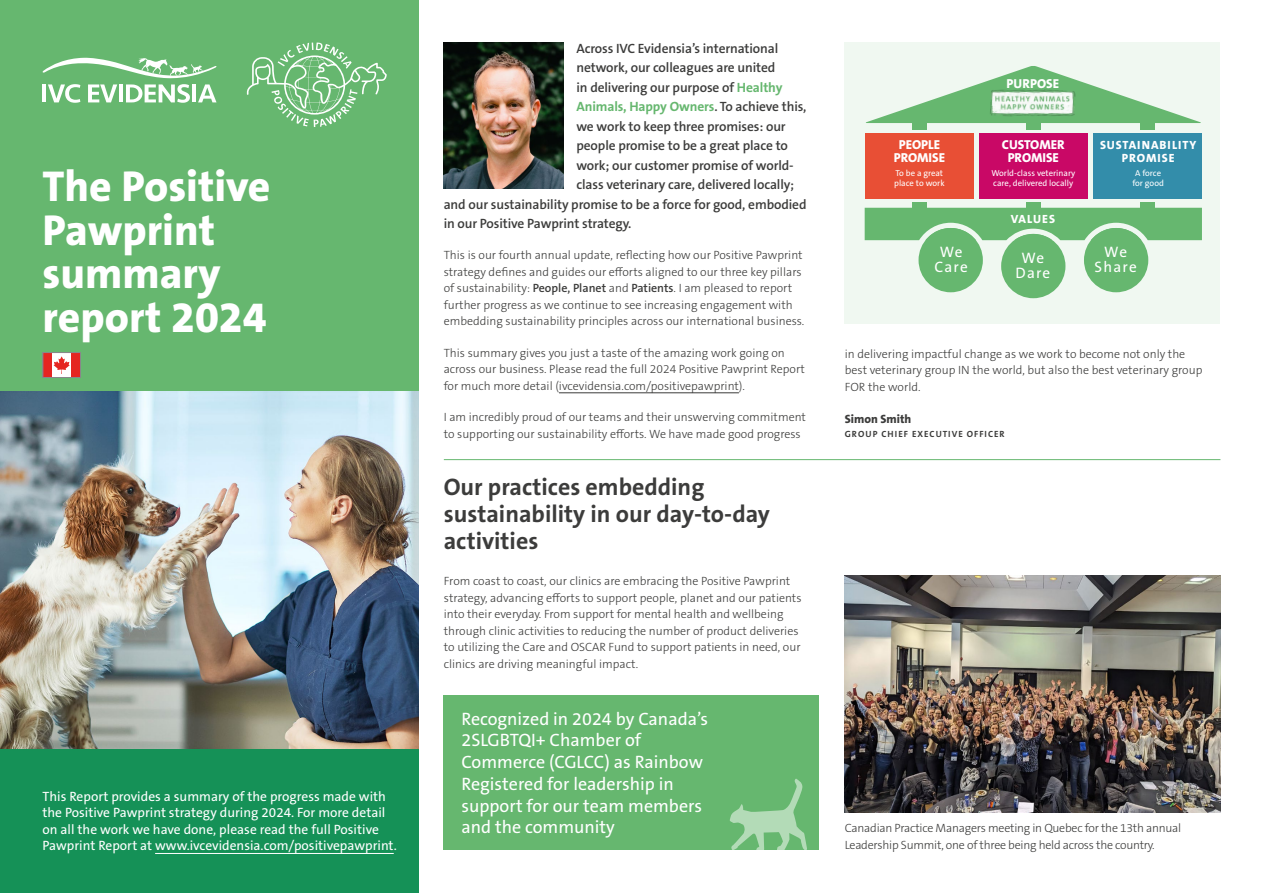
<style>
.page{position:relative;width:1263px;height:893px;background:#fff}
.page>*{position:absolute;margin:0;border:0;box-sizing:border-box;transform-origin:0 0}
.t1{font:800 43.5px/43.5px "The Sans B W8";color:#fff}
.H2_Overview{font:700 24px/27px "The Sans B W7";color:#3c3c3b}
.pull_out_box{font:18px/21.8px "The Sans B W5 Plain";color:#fff}
.Body_Copy{font:15.15px/14.7px "The Sans B W5 Plain";letter-spacing:.065em;color:#fff;text-align:center}
.Body_Copy-2{font:600 13.5px "The Sans B W6";letter-spacing:-.01em;color:#3c3c3b}
.Body_Copy-3{font:13.5px/16.5px "The Sans B W5 Plain";color:#fff}
.Body_Copy-4{font:700 13.5px "The Sans B W7";letter-spacing:-.01em;color:#66b76f}
.Body_Copy-5{font:800 13.05px/13px "The Sans B W8";color:#fff;text-align:center}
.Body_Copy-6{font:300 12px/16.5px "The Sans B W3";color:#3c3c3b}
.Body_Copy-7{font:300 12px/16.5px "The Sans B W3";letter-spacing:-.02em;color:#3c3c3b}
.Body_Copy-8{font:800 12px/13px "The Sans B W8";letter-spacing:.08em;color:#fff;text-align:center}
.Quote_name{font:800 12px "The Sans B W8";color:#3c3c3b}
.Quote_job_title{font:700 9px "The Sans B W7";letter-spacing:.115em;color:#3c3c3b}
.Body_Copy-9{font:8.7px/9.8px "The Sans B W5 Plain";color:#fff}
.s1{font-family:"The Sans B W7";font-weight:700;color:#66b76f}
.s2{font-family:"The Sans B W6";font-weight:600;color:#3c3c3b}
.s3{font-family:"The Sans B W6";font-weight:600}
</style>
<div class="page">
<div style="left:0;top:0;width:418px;height:893px;background:#66b76f"></div>
<div style="left:0;top:748px;width:418px;height:145px;background:#159157"></div>
<hr style="left:43px;top:84px;width:3px;height:18px;background:#fff">
<svg style="left:48px;top:84px;width:32px;height:19px"></svg>
<svg style="left:88px;top:84px;width:29px;height:18px"></svg>
<hr style="left:119px;top:84px;width:4px;height:18px;background:#fff">
<svg style="left:126px;top:84px;width:64px;height:19px"></svg>
<hr style="left:192px;top:84px;width:4px;height:18px;background:#fff">
<svg style="left:198px;top:84px;width:18px;height:18px"></svg>
<svg style="left:42px;top:58px;width:175px;height:20px"></svg>
<hr style="left:155px;top:853px;width:239px;height:1px;background:#fff">
<svg style="left:247px;top:43px;width:140px;height:84px"></svg>
<hr style="left:559px;top:393px;width:180px;height:1px;background:#3c3c3b">
<hr style="left:444px;top:459px;width:776px;height:1px;background:#66b76f">
<div style="left:844px;top:43px;width:376px;height:281px;background:#f0f8f1"></div>
<svg style="left:865px;top:208px;width:337px;height:32px;background:#73bd7b"></svg>
<div style="left:979px;top:133px;width:108px;height:66px;background:#c90866"></div>
<div style="left:865px;top:133px;width:108px;height:66px;background:#e84f35"></div>
<div style="left:1094px;top:133px;width:108px;height:66px;background:#338daa"></div>
<svg style="left:866px;top:66px;width:335px;height:57px"></svg>
<div style="left:1001px;top:234px;width:64px;height:64px;background:#66b76f;border-radius:50%"></div>
<div style="left:918px;top:228px;width:65px;height:64px;background:#66b76f;border-radius:50%"></div>
<div style="left:911px;top:202px;width:15px;height:7px;background:#66b76f"></div>
<div style="left:911px;top:121px;width:15px;height:9px;background:#66b76f"></div>
<div style="left:1026px;top:202px;width:15px;height:7px;background:#66b76f"></div>
<div style="left:1026px;top:121px;width:15px;height:9px;background:#66b76f"></div>
<div style="left:1140px;top:202px;width:15px;height:7px;background:#66b76f"></div>
<div style="left:1140px;top:121px;width:15px;height:9px;background:#66b76f"></div>
<div style="left:1084px;top:228px;width:64px;height:64px;background:#66b76f;border-radius:50%"></div>
<img style="left:990px;top:87px;width:86px;height:32px">
<div style="left:444px;top:695px;width:375px;height:154px;background:#66b76f"></div>
<svg style="left:729px;top:778px;width:78px;height:71px"></svg>
<img style="left:845px;top:575px;width:375px;height:237px">
<svg style="left:43px;top:352px;width:38px;height:26px"></svg>
<img style="left:444px;top:43px;width:119px;height:145px">
<img style="left:0;top:392px;width:418px;height:356px">
<p class="t1" style="left:43px;top:165px;width:229px">The Positive<br>Pawprint summary report 2024</p>
<p class="Body_Copy-3" style="left:43px;top:788px;width:356px">This Report provides a summary of the progress made with the Positive Pawprint strategy during 2024. For more detail on all the work we have done, please read the full Positive Pawprint Report at www.ivcevidensia.com/positivepawprint.</p>
<p class="Body_Copy-2" style="left:576px;top:39px;width:203px">Across IVC Evidensia’s international</p>
<p class="Body_Copy-2" style="left:576px;top:59px;width:200px">network, our colleagues are united</p>
<p class="Body_Copy-2" style="left:576px;top:78px;width:207px">in delivering our purpose of <span class="s1">Healthy</span></p>
<p class="Body_Copy-4" style="left:576px;top:98px;width:232px">Animals, Happy Owners<span class="s2">. To achieve this,</span></p>
<p class="Body_Copy-2" style="left:576px;top:117px;width:211px">we work to keep three promises: our</p>
<p class="Body_Copy-2" style="left:576px;top:137px;width:213px">people promise to be a great place to</p>
<p class="Body_Copy-2" style="left:576px;top:156px;width:219px">work; our customer promise of world-</p>
<p class="Body_Copy-2" style="left:576px;top:176px;width:219px">class veterinary care, delivered locally;</p>
<p class="Body_Copy-2" style="left:444px;top:195px;width:364px">and our sustainability promise to be a force for good, embodied</p>
<p class="Body_Copy-2" style="left:444px;top:215px;width:189px">in our Positive Pawprint strategy.</p>
<p class="Body_Copy-6" style="left:444px;top:247px;width:362px">This is our fourth annual update, reflecting how our Positive Pawprint strategy defines and guides our efforts aligned to our three key pillars of sustainability: <span class="s3">People, Planet</span> and <span class="s3">Patients</span>. I am pleased to report further progress as we continue to see increasing engagement with embedding sustainability principles across our international business.</p>
<p class="Body_Copy-6" style="left:444px;top:345px;width:363px">This summary gives you just a taste of the amazing work going on across our business. Please read the full 2024 Positive Pawprint Report for much more detail (ivcevidensia.com/positivepawprint).</p>
<p class="Body_Copy-6" style="left:444px;top:409px;width:364px">I am incredibly proud of our teams and their unswerving commitment to supporting our sustainability efforts. We have made good progress</p>
<p class="H2_Overview" style="left:444px;top:474px;width:328px">Our practices embedding sustainability in our day-to-day activities</p>
<p class="Body_Copy-6" style="left:444px;top:573px;width:359px">From coast to coast, our clinics are embracing the Positive Pawprint strategy, advancing efforts to support people, planet and our patients into their everyday. From support for mental health and wellbeing through clinic activities to reducing the number of product deliveries to utilizing the Care and OSCAR Fund to support patients in need, our clinics are driving meaningful impact.</p>
<p class="pull_out_box" style="left:461px;top:708px;width:248px">Recognized in 2024 by Canada’s<br>2SLGBTQI+ Chamber of<br>Commerce (CGLCC) as Rainbow<br>Registered for leadership in support for our team members and the community</p>
<p class="Body_Copy-5" style="left:894px;top:138px;width:53px">PEOPLE<br>PROMISE</p>
<p class="Body_Copy-9" style="left:894px;top:169px;width:52px">To be a great place to work</p>
<p class="Body_Copy" style="left:934px;top:244px;width:35px">We<br>Care</p>
<p class="Body_Copy-5" style="left:1007px;top:77px;width:54px">PURPOSE</p>
<p class="Body_Copy-5" style="left:1002px;top:138px;width:64px">CUSTOMER</p>
<p class="Body_Copy-5" style="left:1008px;top:151px;width:53px">PROMISE</p>
<p class="Body_Copy-9" style="left:991px;top:169px;width:85px">World-class veterinary</p>
<p class="Body_Copy-9" style="left:993px;top:178px;width:81px">care, delivered locally</p>
<p class="Body_Copy-8" style="left:1100px;top:138px;width:98px">SUSTAINABILITY<br>PROMISE</p>
<p class="Body_Copy-9" style="left:1132px;top:168px;width:33px;text-align:center">A force for good</p>
<p class="Body_Copy-8" style="left:1011px;top:212px;width:46px">VALUES</p>
<p class="Body_Copy" style="left:1015px;top:251px;width:36px">We<br>Dare</p>
<p class="Body_Copy" style="left:1095px;top:244px;width:44px">We<br>Share</p>
<p class="Body_Copy-6" style="left:845px;top:345px;width:359px">in delivering impactful change as we work to become not only the best veterinary group IN the world, but also the best veterinary group<br>FOR the world.</p>
<p class="Quote_name" style="left:845px;top:412px;width:68px">Simon Smith</p>
<p class="Quote_job_title" style="left:845px;top:428px;width:161px">GROUP CHIEF EXECUTIVE OFFICER</p>
<p class="Body_Copy-7" style="left:845px;top:820px;width:338px">Canadian Practice Managers meeting in Quebec for the 13th annual<br>Leadership Summit, one of three being held across the country.</p>
</div>
